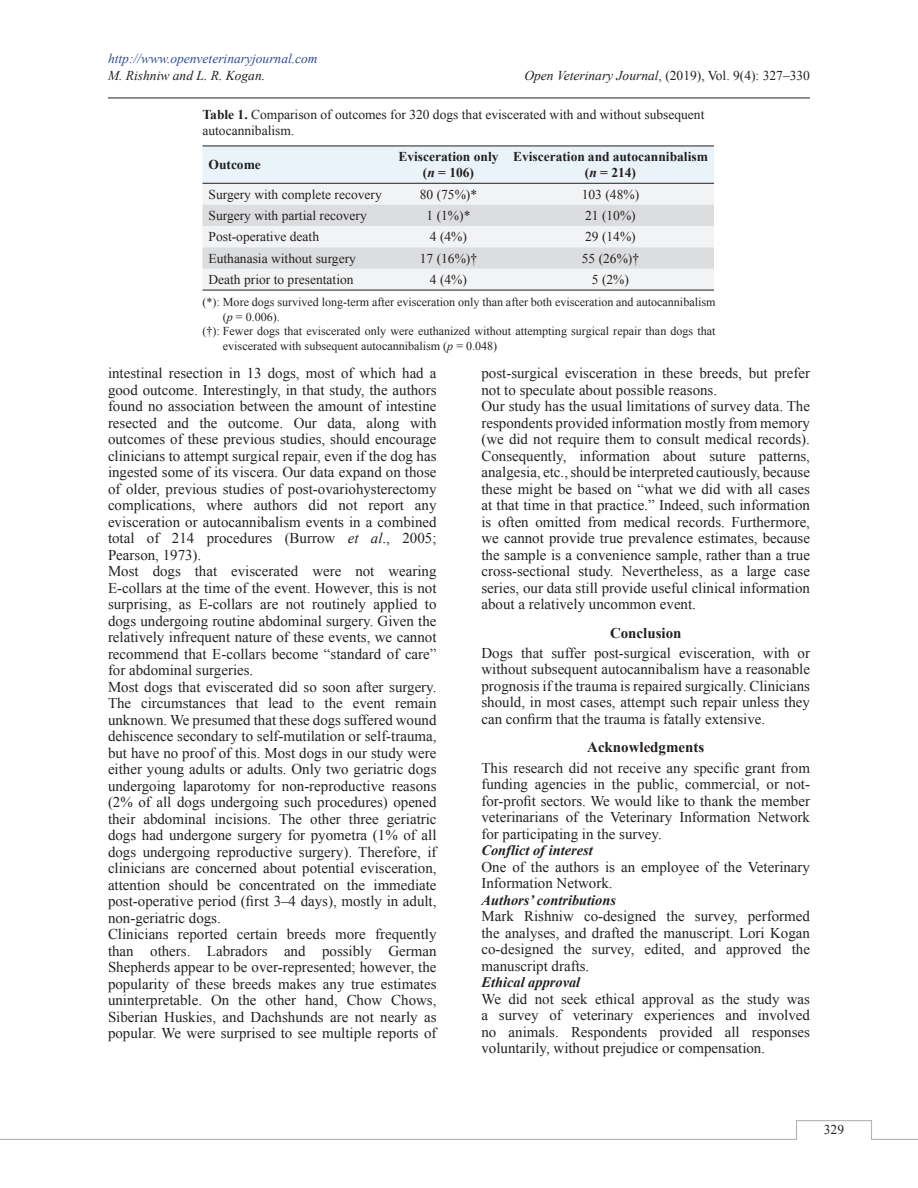
<style>
.page{position:relative;width:918px;height:1188px;background:#fff}
.page>*{position:absolute;margin:0;border:0;box-sizing:border-box;transform-origin:0 0}
.Para{font:15px/16.5px "Times New Roman";color:#231f20;text-align:justify}
.A_Head{font:700 15px "Times New Roman";color:#231f20}
.B_Head{font:italic 700 14.4px "Times New Roman";color:#231f20}
.Table_Text{font:13.5px "Times New Roman";color:#231f20}
.Table_Caption{font:13.5px/16.2px "Times New Roman";color:#231f20}
.Table_Text-2{font:700 13.5px/16.2px "Times New Roman";color:#231f20;text-align:center}
.t1{font:italic 13.5px "Times New Roman";color:#304d94}
.t2{font:italic 13.5px "Times New Roman";color:#231f20}
.Table_Source{font:12px/14.4px "Times New Roman";color:#231f20}
.s1{font-style:italic}
.s2{font-weight:700}
</style>
<div class="page">
<hr style="left:108px;top:98px;width:702px;height:1px;background:#231f20">
<svg style="left:0;top:1120px;width:918px;height:20px"></svg>
<div style="left:202px;top:147px;width:512px;height:36px;background:#ebf3fa"></div>
<div style="left:202px;top:184px;width:512px;height:106px;background:#f2f3f4"></div>
<svg style="left:202px;top:205px;width:512px;height:64px"></svg>
<hr style="left:202px;top:146px;width:188px;height:1px;background:#231f20">
<hr style="left:390px;top:146px;width:117px;height:1px;background:#231f20">
<hr style="left:507px;top:146px;width:207px;height:1px;background:#231f20">
<hr style="left:202px;top:183px;width:188px;height:1px;background:#231f20">
<hr style="left:390px;top:183px;width:117px;height:1px;background:#231f20">
<hr style="left:507px;top:183px;width:207px;height:1px;background:#231f20">
<hr style="left:202px;top:290px;width:188px;height:1px;background:#231f20">
<hr style="left:390px;top:290px;width:117px;height:1px;background:#231f20">
<hr style="left:507px;top:290px;width:207px;height:1px;background:#231f20">
<p class="t1" style="left:108px;top:50px;width:211px">http://www.openveterinaryjournal.com</p>
<p class="t2" style="left:108px;top:66px;width:159px">M. Rishniw and L. R. Kogan.</p>
<p class="Table_Caption" style="left:524px;top:67px;width:287px"><span class="s1">Open Veterinary Journal</span>, (2019), Vol. 9(4): 327–330</p>
<p class="Table_Caption" style="left:202px;top:106px;width:503px"><span class="s2">Table 1.</span> Comparison of outcomes for 320 dogs that eviscerated with and without subsequent autocannibalism.</p>
<p class="Table_Text-2" style="left:208px;top:156px;width:54px">Outcome</p>
<p class="Table_Text-2" style="left:398px;top:148px;width:102px">Evisceration only (<span class="s1">n</span> = 106)</p>
<p class="Table_Text-2" style="left:513px;top:148px;width:196px">Evisceration and autocannibalism (<span class="s1">n</span> = 214)</p>
<p class="Table_Text" style="left:208px;top:185px;width:175px">Surgery with complete recovery</p>
<p class="Table_Text" style="left:420px;top:185px;width:59px">80 (75%)*</p>
<p class="Table_Text" style="left:582px;top:185px;width:59px">103 (48%)</p>
<p class="Table_Text" style="left:208px;top:206px;width:160px">Surgery with partial recovery</p>
<p class="Table_Text" style="left:427px;top:206px;width:45px">1 (1%)*</p>
<p class="Table_Text" style="left:585px;top:206px;width:52px">21 (10%)</p>
<p class="Table_Text" style="left:208px;top:228px;width:112px">Post-operative death</p>
<p class="Table_Text" style="left:430px;top:228px;width:39px">4 (4%)</p>
<p class="Table_Text" style="left:585px;top:228px;width:52px">29 (14%)</p>
<p class="Table_Text" style="left:208px;top:249px;width:149px">Euthanasia without surgery</p>
<p class="Table_Text" style="left:420px;top:249px;width:59px">17 (16%)†</p>
<p class="Table_Text" style="left:582px;top:249px;width:59px">55 (26%)†</p>
<p class="Table_Text" style="left:208px;top:270px;width:147px">Death prior to presentation</p>
<p class="Table_Text" style="left:430px;top:270px;width:39px">4 (4%)</p>
<p class="Table_Text" style="left:592px;top:270px;width:39px">5 (2%)</p>
<p class="Table_Source" style="left:223px;top:295px;width:494px;text-indent:-20px">(*): More dogs survived long-term after evisceration only than after both evisceration and autocannibalism (<span class="s1">p</span> = 0.006).</p>
<p class="Table_Source" style="left:223px;top:324px;width:494px;text-indent:-20px">(†): Fewer dogs that eviscerated only were euthanized without attempting surgical repair than dogs that eviscerated with subsequent autocannibalism (<span class="s1">p</span> = 0.048)</p>
<p class="Para" style="left:108px;top:365px;width:330px">intestinal resection in 13 dogs, most of which had a good outcome. Interestingly, in that study, the authors found no association between the amount of intestine resected and the outcome. Our data, along with outcomes of these previous studies, should encourage clinicians to attempt surgical repair, even if the dog has ingested some of its viscera. Our data expand on those of older, previous studies of post-ovariohysterectomy complications, where authors did not report any evisceration or autocannibalism events in a combined total of 214 procedures (Burrow <span class="s1">et al</span>., 2005; Pearson, 1973).</p>
<p class="Para" style="left:108px;top:563px;width:330px">Most dogs that eviscerated were not wearing E-collars at the time of the event. However, this is not surprising, as E-collars are not routinely applied to dogs undergoing routine abdominal surgery. Given the relatively infrequent nature of these events, we cannot recommend that E-collars become “standard of care” for abdominal surgeries.</p>
<p class="Para" style="left:108px;top:678px;width:330px">Most dogs that eviscerated did so soon after surgery.<br>The circumstances that lead to the event remain unknown. We presumed that these dogs suffered wound dehiscence secondary to self-mutilation or self-trauma, but have no proof of this. Most dogs in our study were either young adults or adults. Only two geriatric dogs undergoing laparotomy for non-reproductive reasons (2% of all dogs undergoing such procedures) opened their abdominal incisions. The other three geriatric dogs had undergone surgery for pyometra (1% of all dogs undergoing reproductive surgery). Therefore, if clinicians are concerned about potential evisceration, attention should be concentrated on the immediate post-operative period (first 3–4 days), mostly in adult, non-geriatric dogs.</p>
<p class="Para" style="left:108px;top:926px;width:330px">Clinicians reported certain breeds more frequently than others. Labradors and possibly German Shepherds appear to be over-represented; however, the popularity of these breeds makes any true estimates uninterpretable. On the other hand, Chow Chows, Siberian Huskies, and Dachshunds are not nearly as popular. We were surprised to see multiple reports of</p>
<p class="Para" style="left:482px;top:365px;width:330px">post-surgical evisceration in these breeds, but prefer not to speculate about possible reasons.</p>
<p class="Para" style="left:482px;top:398px;width:330px">Our study has the usual limitations of survey data. The respondents provided information mostly from memory (we did not require them to consult medical records).<br>Consequently, information about suture patterns, analgesia, etc., should be interpreted cautiously, because these might be based on “what we did with all cases at that time in that practice.” Indeed, such information is often omitted from medical records. Furthermore, we cannot provide true prevalence estimates, because the sample is a convenience sample, rather than a true cross-sectional study. Nevertheless, as a large case series, our data still provide useful clinical information about a relatively uncommon event.</p>
<p class="A_Head" style="left:610px;top:622px;width:73px">Conclusion</p>
<p class="Para" style="left:482px;top:644px;width:330px">Dogs that suffer post-surgical evisceration, with or without subsequent autocannibalism have a reasonable prognosis if the trauma is repaired surgically. Clinicians should, in most cases, attempt such repair unless they can confirm that the trauma is fatally extensive.</p>
<p class="A_Head" style="left:587px;top:737px;width:119px">Acknowledgments</p>
<p class="Para" style="left:482px;top:759px;width:330px">This research did not receive any specific grant from funding agencies in the public, commercial, or not&shy;for-profit sectors. We would like to thank the member veterinarians of the Veterinary Information Network for participating in the survey.</p>
<p class="B_Head" style="left:482px;top:840px;width:113px">Conflict of interest</p>
<p class="Para" style="left:482px;top:858px;width:330px">One of the authors is an employee of the Veterinary<br>Information Network.</p>
<p class="B_Head" style="left:482px;top:890px;width:136px">Authors’ contributions</p>
<p class="Para" style="left:482px;top:908px;width:330px">Mark Rishniw co-designed the survey, performed the analyses, and drafted the manuscript. Lori Kogan co-designed the survey, edited, and approved the manuscript drafts.</p>
<p class="B_Head" style="left:482px;top:972px;width:100px">Ethical approval</p>
<p class="Para" style="left:482px;top:990px;width:330px">We did not seek ethical approval as the study was a survey of veterinary experiences and involved no animals. Respondents provided all responses voluntarily, without prejudice or compensation.</p>
<p class="Table_Caption" style="left:824px;top:1121px;width:22px">329</p>
</div>
